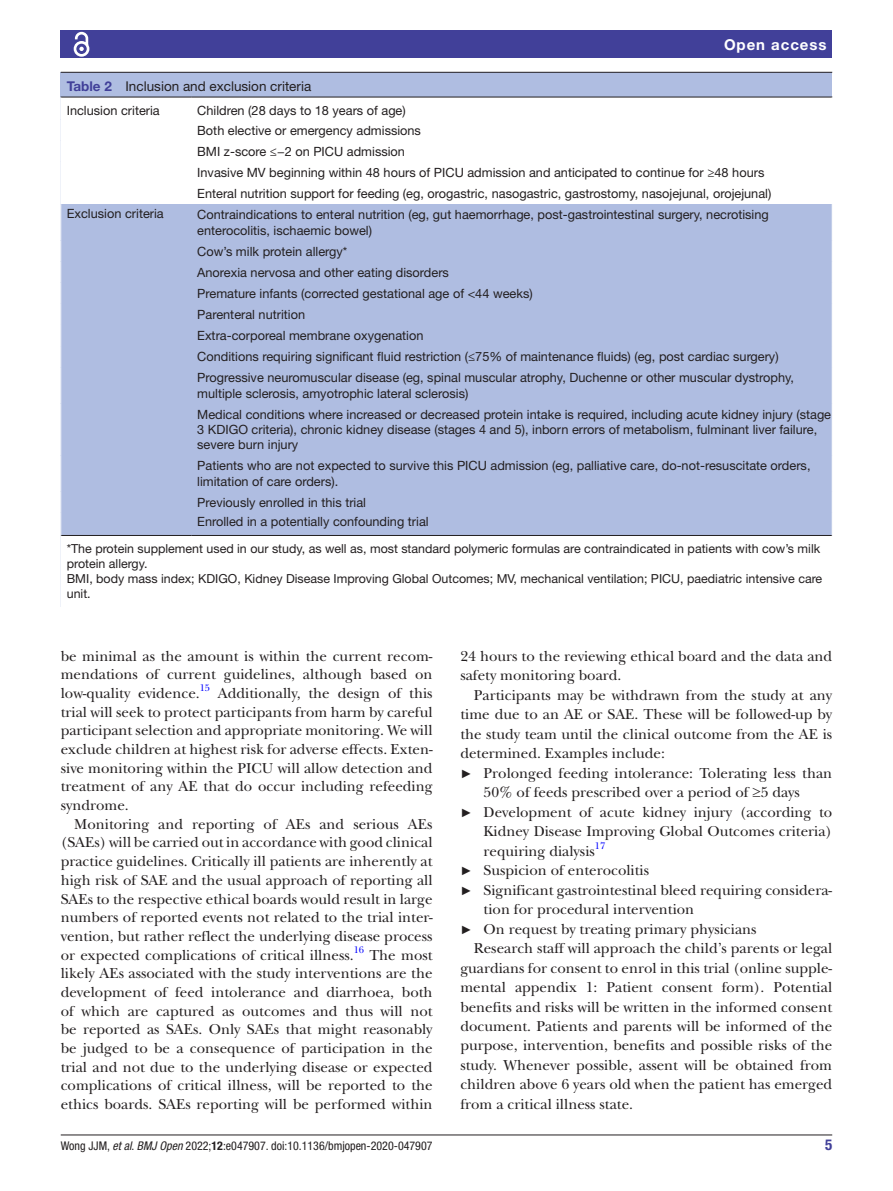
<style>
.page{position:relative;width:893px;height:1191px;background:#fff}
.page>*{position:absolute;margin:0;border:0;box-sizing:border-box;transform-origin:0 0}
.t1{font:15px/18.8px "New Baskerville";color:#231f20;text-align:justify}
.t2{font:700 15px "Helvetica Neue LT Std";letter-spacing:.065em;color:#fff}
.t3{font:700 condensed 15px "Helvetica Neue LT Std";color:#414099}
.t4{font:13.5px "Helvetica Neue LT Std";color:#231f20}
.t5{font:12.75px/21.1px "Helvetica Neue LT Std";color:#231f20}
.t6{font:12.45px/15px "Helvetica Neue LT Std";color:#231f20}
.t7{font:condensed 12px "Helvetica Neue LT Std";color:#231f20}
.t8{font:9.9px "New Baskerville";color:#00f}
.s1{font-weight:700;color:#414099}
.s2{font-family:"Arial";font-size:12px}
.s3{font-style:italic}
.s4{font-weight:700}
</style>
<div class="page">
<hr style="left:61px;top:1134px;width:771px;height:1px;background:#231f20">
<div style="left:61px;top:31px;width:771px;height:27px;background:#414099"></div>
<svg style="left:73px;top:31px;width:17px;height:26px"></svg>
<div style="left:61px;top:73px;width:771px;height:534px;background:#afbde1"></div>
<hr style="left:61px;top:72px;width:771px;height:1px;background:#231f20">
<div style="left:61px;top:98px;width:771px;height:509px;background:#fff"></div>
<svg style="left:61px;top:204px;width:771px;height:331px"></svg>
<hr style="left:61px;top:97px;width:130px;height:1px;background:#231f20">
<hr style="left:191px;top:97px;width:641px;height:1px;background:#231f20">
<hr style="left:61px;top:535px;width:130px;height:1px;background:#231f20">
<hr style="left:191px;top:535px;width:641px;height:1px;background:#231f20">
<svg style="left:60px;top:97px;width:1px;height:107px"></svg>
<svg style="left:60px;top:240px;width:1px;height:127px"></svg>
<svg style="left:60px;top:492px;width:1px;height:43px"></svg>
<hr style="left:67px;top:567px;width:765px;height:2px;background:#fff">
<hr style="left:67px;top:597px;width:765px;height:2px;background:#fff">
<p class="t2" style="left:724px;top:35px;width:104px">Open access</p>
<p class="t4" style="left:67px;top:78px;width:246px"><span class="s1">Table 2</span> Inclusion and exclusion criteria</p>
<p class="t5" style="left:67px;top:100px;width:95px">Inclusion criteria</p>
<p class="t5" style="left:197px;top:101px;width:225px;line-height:19.6px">Children (28 days to 18 years of age)<br>Both elective or emergency admissions</p>
<p class="t5" style="left:197px;top:141px;width:576px">BMI z-score ≤−2 on PICU admission<br>Invasive MV beginning within 48 hours of PICU admission and anticipated to continue for ≥48 hours<br>Enteral nutrition support for feeding (eg, orogastric, nasogastric, gastrostomy, nasojejunal, orojejunal)</p>
<p class="t5" style="left:67px;top:202px;width:99px">Exclusion criteria</p>
<p class="t5" style="left:197px;top:207px;width:573px;line-height:15.3px">Contraindications to enteral nutrition (eg, gut haemorrhage, post-gastrointestinal surgery, necrotising enterocolitis, ischaemic bowel)</p>
<p class="t5" style="left:197px;top:240px;width:598px">Cow’s milk protein allergy*<br>Anorexia nervosa and other eating disorders<br>Premature infants (corrected gestational age of &lt;44 weeks)<br>Parenteral nutrition<br>Extra-corporeal membrane oxygenation<br>Conditions requiring significant fluid restriction (≤75% of maintenance fluids) (eg, post cardiac surgery)<br>Progressive neuromuscular disease (eg, spinal muscular atrophy, Duchenne or other muscular dystrophy,</p>
<p class="t5" style="left:197px;top:382px;width:635px">multiple sclerosis, amyotrophic lateral sclerosis)<br>Medical conditions where increased or decreased protein intake is required, including acute kidney injury (stage</p>
<p class="t5" style="left:197px;top:422px;width:621px;line-height:15.3px">3 KDIGO criteria), chronic kidney disease (stages 4 and 5), inborn errors of metabolism, fulminant liver failure, severe burn injury</p>
<p class="t5" style="left:197px;top:458px;width:615px;line-height:15.3px">Patients who are not expected to survive this PICU admission (eg, palliative care, do-not-resuscitate orders, limitation of care orders).</p>
<p class="t5" style="left:197px;top:492px;width:233px;line-height:19.6px">Previously enrolled in this trial<br>Enrolled in a potentially confounding trial</p>
<p class="t6" style="left:67px;top:541px;width:757px">*The protein supplement used in our study, as well as, most standard polymeric formulas are contraindicated in patients with cow’s milk protein allergy.<br>BMI, body mass index; KDIGO, Kidney Disease Improving Global Outcomes; MV, mechanical ventilation; PICU, paediatric intensive care unit.</p>
<p class="t1" style="left:61px;top:646px;width:373px">be minimal as the amount is within the current recom&shy;mendations of current guidelines, although based on low-quality evidence.</p>
<p class="t8" style="left:200px;top:682px;width:12px">15</p>
<p class="t1" style="left:61px;top:684px;width:373px;text-indent:157px">Additionally, the design of this trial will seek to protect participants from harm by careful participant selection and appropriate monitoring. We will exclude children at highest risk for adverse effects. Exten&shy;sive monitoring within the PICU will allow detection and treatment of any AE that do occur including refeeding syndrome.</p>
<p class="t1" style="left:61px;top:814px;width:373px;text-indent:14px">Monitoring and reporting of AEs and serious AEs (SAEs) will be carried out in accordance with good clinical practice guidelines. Critically ill patients are inherently at high risk of SAE and the usual approach of reporting all SAEs to the respective ethical boards would result in large numbers of reported events not related to the trial inter&shy;vention, but rather reflect the underlying disease process or expected complications of critical illness.<sup>16</sup> The most likely AEs associated with the study interventions are the development of feed intolerance and diarrhoea, both of which are captured as outcomes and thus will not be reported as SAEs. Only SAEs that might reasonably be judged to be a consequence of participation in the trial and not due to the underlying disease or expected complications of critical illness, will be reported to the ethics boards. SAEs reporting will be performed within</p>
<p class="t1" style="left:460px;top:646px;width:373px;line-height:19.5px">24 hours to the reviewing ethical board and the data and safety monitoring board.</p>
<p class="t1" style="left:474px;top:685px;width:360px">Participants may be withdrawn from the study at any</p>
<p class="t1" style="left:460px;top:705px;width:373px">time due to an AE or SAE. These will be followed-up by</p>
<p class="t1" style="left:460px;top:724px;width:373px">the study team until the clinical outcome from the AE is</p>
<p class="t1" style="left:460px;top:744px;width:206px">determined. Examples include:</p>
<p class="t1" style="left:460px;top:763px;width:373px"><span class="s2">►</span> Prolonged feeding intolerance: Tolerating less than</p>
<p class="t1" style="left:484px;top:783px;width:318px">50% of feeds prescribed over a period of ≥5 days</p>
<p class="t1" style="left:460px;top:802px;width:373px"><span class="s2">►</span> Development of acute kidney injury (according to</p>
<p class="t1" style="left:484px;top:822px;width:350px">Kidney Disease Improving Global Outcomes criteria)</p>
<p class="t1" style="left:484px;top:841px;width:113px">requiring dialysis</p>
<p class="t8" style="left:595px;top:840px;width:12px">17</p>
<p class="t1" style="left:460px;top:861px;width:190px"><span class="s2">►</span> Suspicion of enterocolitis</p>
<p class="t1" style="left:460px;top:880px;width:373px"><span class="s2">►</span> Significant gastrointestinal bleed requiring considera-</p>
<p class="t1" style="left:484px;top:900px;width:212px">tion for procedural intervention</p>
<p class="t1" style="left:460px;top:919px;width:298px"><span class="s2">►</span> On request by treating primary physicians</p>
<p class="t1" style="left:474px;top:939px;width:360px">Research staff will approach the child’s parents or legal</p>
<p class="t1" style="left:460px;top:958px;width:373px">guardians for consent to enrol in this trial (online supple-</p>
<p class="t1" style="left:460px;top:978px;width:373px">mental appendix 1: Patient consent form). Potential</p>
<p class="t1" style="left:460px;top:997px;width:373px">benefits and risks will be written in the informed consent</p>
<p class="t1" style="left:460px;top:1016px;width:373px">document. Patients and parents will be informed of the</p>
<p class="t1" style="left:460px;top:1036px;width:373px">purpose, intervention, benefits and possible risks of the</p>
<p class="t1" style="left:460px;top:1055px;width:373px">study. Whenever possible, assent will be obtained from</p>
<p class="t1" style="left:460px;top:1075px;width:373px">children above 6 years old when the patient has emerged</p>
<p class="t1" style="left:460px;top:1094px;width:174px">from a critical illness state.</p>
<p class="t7" style="left:61px;top:1138px;width:373px">Wong JJM, <span class="s3">et al</span>. <span class="s3">BMJ Open</span> 2022;<span class="s4">12</span>:e047907. doi:10.1136/bmjopen-2020-047907</p>
<p class="t3" style="left:825px;top:1135px;width:9px">5</p>
</div>
